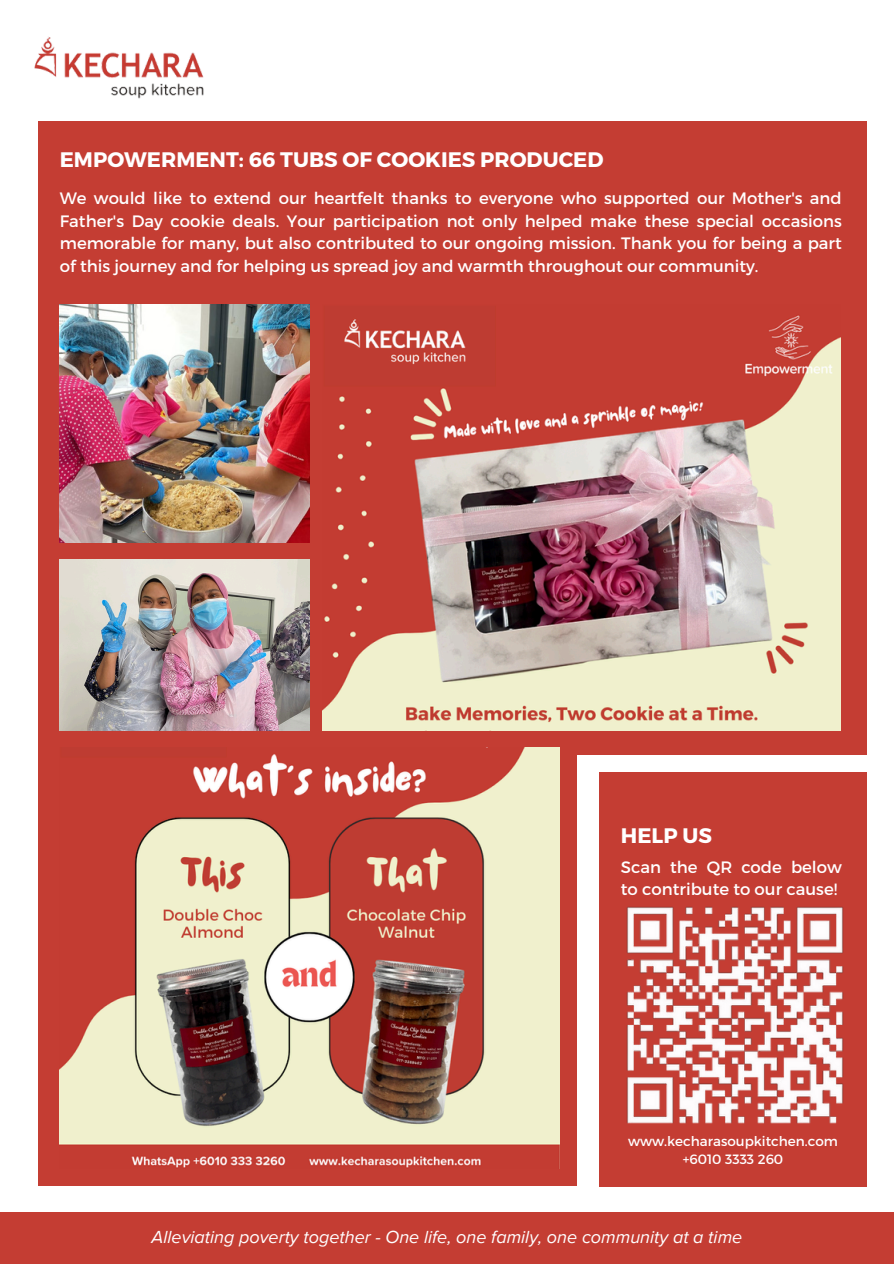
<style>
.page{position:relative;width:894px;height:1264px;background:#fff}
.page>*{position:absolute;margin:0;border:0;box-sizing:border-box;transform-origin:0 0}
.t1{font:700 21px "Montserrat";color:#fff}
.t2{font:italic 18px "Proxima Nova";color:#fff}
.t3{font:16.5px/22.5px "Montserrat";color:#fff;text-align:justify}
.t4{font:13.5px "Montserrat";color:#fff}
</style>
<div class="page">
<div style="left:38px;top:122px;width:828px;height:633px;background:#c43d33"></div>
<div style="left:0;top:1211px;width:893px;height:52px;background:#c43d33"></div>
<div style="left:599px;top:772px;width:267px;height:413px;background:#c43d33"></div>
<img style="left:34px;top:36px;width:170px;height:63px">
<img style="left:626px;top:906px;width:218px;height:218px">
<img style="left:60px;top:304px;width:250px;height:238px">
<div style="left:38px;top:747px;width:538px;height:438px;background:#c43d33"></div>
<img style="left:60px;top:559px;width:250px;height:171px">
<img style="left:60px;top:747px;width:499px;height:421px">
<img style="left:323px;top:315px;width:517px;height:415px">
<p class="t1" style="left:60px;top:145px;width:545px">EMPOWERMENT: 66 TUBS OF COOKIES PRODUCED</p>
<h1 class="t3" style="left:60px;top:186px;width:783px">We would like to extend our heartfelt thanks to everyone who supported our Mother's and Father's Day cookie deals. Your participation not only helped make these special occasions memorable for many, but also contributed to our ongoing mission. Thank you for being a part of this journey and for helping us spread joy and warmth throughout our community.</h1>
<h2 class="t1" style="left:620px;top:821px;width:92px">HELP US</h2>
<p class="t3" style="left:620px;top:854px;width:222px">Scan the QR code below to contribute to our cause!</p>
<p class="t4" style="left:628px;top:1132px;width:211px">www.kecharasoupkitchen.com</p>
<p class="t4" style="left:682px;top:1150px;width:102px">+6010 3333 260</p>
<p class="t2" style="left:151px;top:1226px;width:592px">Alleviating poverty together - One life, one family, one community at a time</p>
</div>
